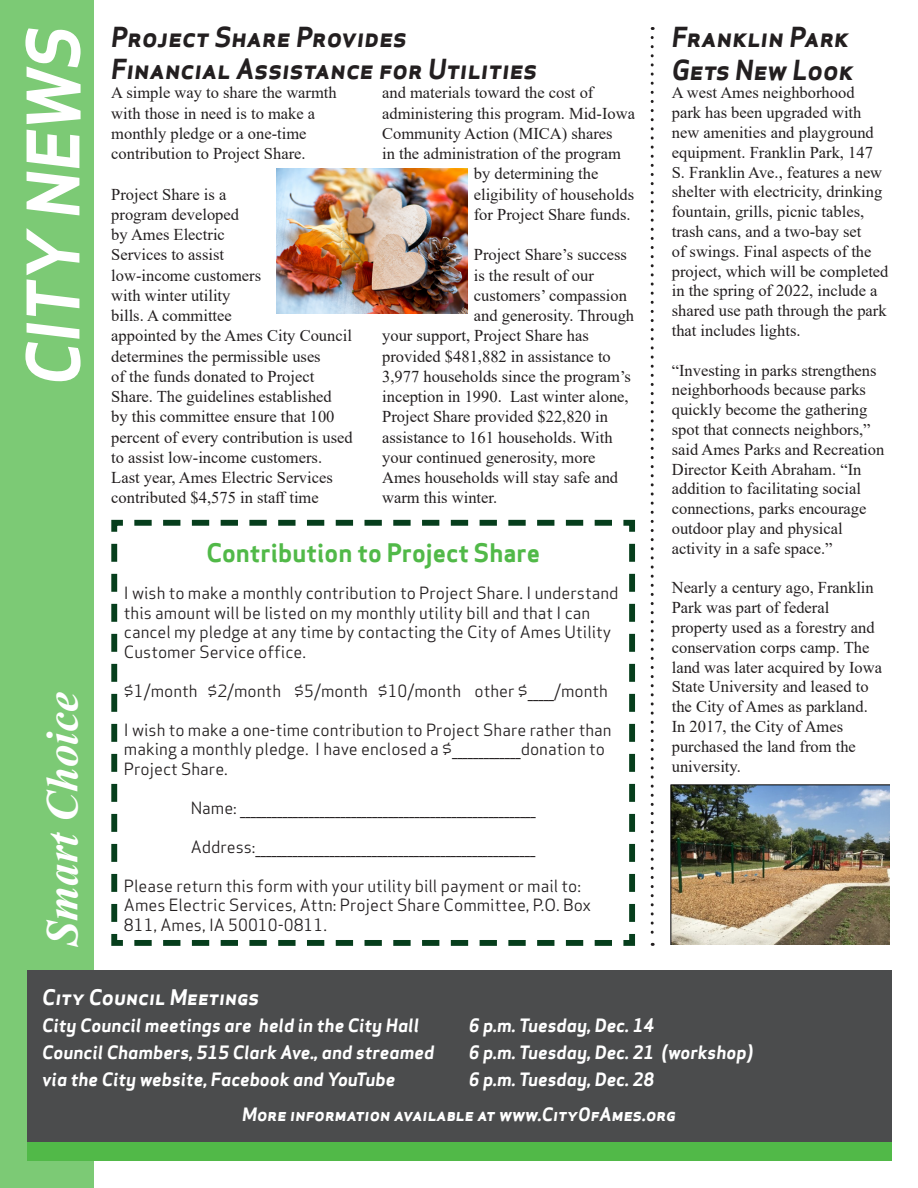
<style>
.page{position:relative;width:918px;height:1188px;background:#fff}
.page>*{position:absolute;margin:0;border:0;box-sizing:border-box;transform-origin:0 0}
.t1{font:italic 700 70.5px "Apex Sans";color:#fff}
.t2{font:italic 700 45px "Times New Roman";color:#fff}
.t3{font:italic 700 27px/32.4px "Apex Sans";color:#231f20}
.t4{font:700 25.05px "Apex Sans";color:#51b948}
.t5{font:italic 700 21px "Apex Sans";color:#fff}
.t6{font:italic 700 18px/27px "Apex Sans";color:#fff}
.t7{font:16.5px/19.8px "Times New Roman";color:#231f20}
.t8{font:16.5px/19.5px "Apex Sans";color:#231f20}
</style>
<div class="page">
<div style="left:0;top:0;width:94px;height:1188px;background:#7cca75"></div>
<div style="left:27px;top:1142px;width:864px;height:19px;background:#51b948"></div>
<div style="left:27px;top:970px;width:864px;height:172px;background:#4b4c4d"></div>
<svg style="left:111px;top:519px;width:524px;height:427px"></svg>
<img style="left:277px;top:169px;width:190px;height:145px">
<svg style="left:651px;top:37px;width:3px;height:909px"></svg>
<img style="left:670px;top:784px;width:220px;height:160px">
<p class="t1" style="left:8px;top:386px;width:361px;rotate:-90deg">CITY NEWS</p>
<p class="t2" style="left:31px;top:946px;width:255px;rotate:-90deg">Smart Choice</p>
<p class="t3" style="left:111px;top:20px;width:428px">Project Share Provides<br>Financial Assistance for Utilities</p>
<p class="t7" style="left:111px;top:82px;width:227px;line-height:20.2px">A simple way to share the warmth with those in need is to make a monthly pledge or a one-time contribution to Project Share.</p>
<p class="t7" style="left:111px;top:183px;width:243px;line-height:20.2px">Project Share is a<br>program developed<br>by Ames Electric<br>Services to assist<br>low-income customers<br>with winter utility<br>bills. A committee<br>appointed by the Ames City Council determines the permissible uses<br>of the funds donated to Project<br>Share. The guidelines established<br>by this committee ensure that 100 percent of every contribution is used to assist low-income customers.<br>Last year, Ames Electric Services contributed $4,575 in staff time</p>
<p class="t7" style="left:382px;top:82px;width:213px">and materials toward the cost of</p>
<p class="t7" style="left:382px;top:103px;width:254px">administering this program. Mid-Iowa</p>
<p class="t7" style="left:382px;top:123px;width:232px">Community Action (MICA) shares</p>
<p class="t7" style="left:382px;top:143px;width:240px">in the administration of the program</p>
<p class="t7" style="left:474px;top:163px;width:126px">by determining the</p>
<p class="t7" style="left:474px;top:184px;width:162px">eligibility of households</p>
<p class="t7" style="left:474px;top:204px;width:158px">for Project Share funds.</p>
<p class="t7" style="left:474px;top:244px;width:155px">Project Share’s success</p>
<p class="t7" style="left:474px;top:265px;width:122px">is the result of our</p>
<p class="t7" style="left:474px;top:285px;width:155px">customers’ compassion</p>
<p class="t7" style="left:474px;top:305px;width:162px">and generosity. Through</p>
<p class="t7" style="left:382px;top:325px;width:208px">your support, Project Share has</p>
<p class="t7" style="left:382px;top:346px;width:230px">provided $481,882 in assistance to</p>
<p class="t7" style="left:382px;top:366px;width:250px">3,977 households since the program’s</p>
<p class="t7" style="left:382px;top:386px;width:248px">inception in 1990. Last winter alone,</p>
<p class="t7" style="left:382px;top:406px;width:227px">Project Share provided $22,820 in</p>
<p class="t7" style="left:382px;top:427px;width:232px">assistance to 161 households. With</p>
<p class="t7" style="left:382px;top:447px;width:215px">your continued generosity, more</p>
<p class="t7" style="left:382px;top:467px;width:238px">Ames households will stay safe and</p>
<p class="t7" style="left:382px;top:487px;width:117px">warm this winter.</p>
<p class="t4" style="left:206px;top:536px;width:335px">Contribution to Project Share</p>
<p class="t8" style="left:124px;top:582px;width:496px">I wish to make a monthly contribution to Project Share. I understand this amount will be listed on my monthly utility bill and that I can cancel my pledge at any time by contacting the City of Ames Utility Customer Service office.</p>
<p class="t8" style="left:124px;top:679px;width:486px">$1/month $2/month $5/month $10/month other $_____/month</p>
<p class="t8" style="left:124px;top:718px;width:489px">I wish to make a one-time contribution to Project Share rather than making a monthly pledge. I have enclosed a $_____________donation to<br>Project Share.</p>
<p class="t8" style="left:191px;top:796px;width:347px">Name: ________________________________________________________</p>
<p class="t8" style="left:191px;top:835px;width:346px">Address:_____________________________________________________</p>
<p class="t8" style="left:124px;top:874px;width:469px">Please return this form with your utility bill payment or mail to:<br>Ames Electric Services, Attn: Project Share Committee, P.O. Box<br>811, Ames, IA 50010-0811.</p>
<p class="t5" style="left:42px;top:984px;width:219px">City Council Meetings</p>
<p class="t3" style="left:672px;top:21px;width:179px">Franklin Park</p>
<p class="t3" style="left:672px;top:54px;width:184px">Gets New Look</p>
<p class="t7" style="left:672px;top:82px;width:218px">A west Ames neighborhood<br>park has been upgraded with new amenities and playground equipment. Franklin Park, 147<br>S. Franklin Ave., features a new shelter with electricity, drinking fountain, grills, picnic tables, trash cans, and a two-bay set<br>of swings. Final aspects of the project, which will be completed in the spring of 2022, include a shared use path through the park that includes lights.</p>
<p class="t7" style="left:672px;top:360px;width:214px">“Investing in parks strengthens neighborhoods because parks quickly become the gathering spot that connects neighbors,” said Ames Parks and Recreation<br>Director Keith Abraham. “In addition to facilitating social connections, parks encourage outdoor play and physical activity in a safe space.”</p>
<p class="t7" style="left:672px;top:577px;width:212px">Nearly a century ago, Franklin<br>Park was part of federal property used as a forestry and conservation corps camp. The land was later acquired by Iowa<br>State University and leased to the City of Ames as parkland.<br>In 2017, the City of Ames purchased the land from the university.</p>
<p class="t6" style="left:42px;top:1012px;width:393px">City Council meetings are held in the City Hall<br>Council Chambers, 515 Clark Ave., and streamed via the City website, Facebook and YouTube</p>
<p class="t6" style="left:469px;top:1012px;width:187px">6 p.m. Tuesday, Dec. 14</p>
<p class="t6" style="left:469px;top:1039px;width:286px">6 p.m. Tuesday, Dec. 21 (workshop)</p>
<p class="t6" style="left:469px;top:1066px;width:187px">6 p.m. Tuesday, Dec. 28</p>
<p class="t6" style="left:242px;top:1101px;width:435px">More information available at www.CityOfAmes.org</p>
</div>
